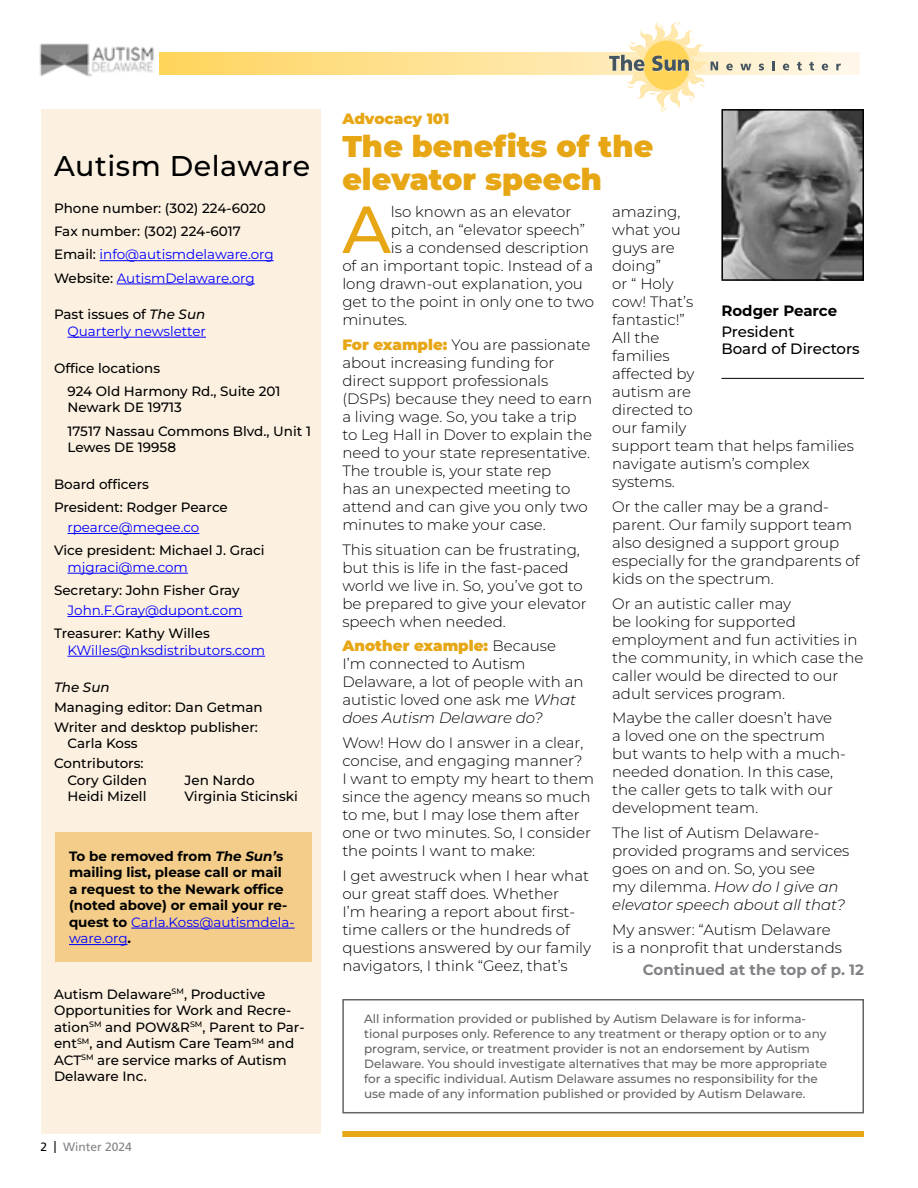
<style>
.page{position:relative;width:918px;height:1188px;background:#fff}
.page>*{position:absolute;margin:0;border:0;box-sizing:border-box;transform-origin:0 0}
.t1{font:500 66.45px "Montserrat";color:#e7a614}
.t2{font:900 30px/33px "Montserrat";color:#e7a614}
.Directory{font:500 28.5px "Montserrat";letter-spacing:.02em;color:#000}
.t3{font:300 15px/18px "Montserrat";color:#000}
.t4{font:500 15px/16.5px "Montserrat";color:#000}
.t5{font:700 15px "Montserrat";color:#808285}
.t6{font:700 15px "Montserrat";color:#000}
.t7{font:900 15px "Montserrat";color:#e7a614}
.Directory-2{font:500 13.5px/16.5px "Montserrat";color:#000}
.Directory-3{font:13.5px/16.5px "Montserrat";color:#00f;text-align:right}
.Directory-4{font:700 13.5px/16.5px "Montserrat";color:#000}
.Directory-5{font:italic 500 13.5px "Montserrat";color:#000}
.t8{font:500 12px/15px "Montserrat";color:#636466}
.t9{font:12px "Frutiger LT 55 Rm";color:#808285}
.s1{font-weight:500;color:#000}
.s2{font-weight:500;font-style:italic;color:#000}
.s3{font-weight:400;color:#00f}
.s4{font-style:italic}
.s5{color:#000}
.s6{font-weight:900;color:#e7a614}
</style>
<div class="page">
<svg style="left:159px;top:52px;width:701px;height:22px;background:#fee39b"></svg>
<svg style="left:609px;top:22px;width:109px;height:91px"></svg>
<svg style="left:726px;top:64px;width:7px;height:6px"></svg>
<svg style="left:740px;top:64px;width:11px;height:6px"></svg>
<svg style="left:759px;top:64px;width:5px;height:6px"></svg>
<svg style="left:772px;top:61px;width:2px;height:9px"></svg>
<svg style="left:783px;top:64px;width:6px;height:6px"></svg>
<svg style="left:797px;top:62px;width:5px;height:8px"></svg>
<svg style="left:809px;top:62px;width:5px;height:8px"></svg>
<svg style="left:822px;top:64px;width:6px;height:6px"></svg>
<svg style="left:836px;top:64px;width:5px;height:6px"></svg>
<div style="left:41px;top:109px;width:280px;height:1025px;background:#fcf1e1"></div>
<hr style="left:100px;top:260px;width:174px;height:1px;background:#00f">
<hr style="left:117px;top:284px;width:138px;height:1px;background:#00f">
<hr style="left:68px;top:337px;width:138px;height:1px;background:#00f">
<hr style="left:68px;top:533px;width:131px;height:1px;background:#00f">
<hr style="left:68px;top:573px;width:120px;height:1px;background:#00f">
<hr style="left:68px;top:616px;width:175px;height:1px;background:#00f">
<hr style="left:68px;top:656px;width:197px;height:1px;background:#00f">
<div style="left:56px;top:833px;width:256px;height:129px;background:#f3cd89"></div>
<hr style="left:131px;top:928px;width:164px;height:1px;background:#00f">
<hr style="left:69px;top:944px;width:59px;height:1px;background:#00f">
<div style="left:342px;top:1131px;width:522px;height:6px;background:#e7a614"></div>
<img style="left:724px;top:112px;width:137px;height:166px">
<div style="left:721px;top:109px;width:143px;height:172px;border:2px solid #000"></div>
<hr style="left:721px;top:378px;width:143px;height:1px;background:#000">
<img style="left:39px;top:43px;width:115px;height:34px">
<div style="left:342px;top:999px;width:522px;height:114px;border:2px solid #636466"></div>
<p class="Directory" style="left:54px;top:147px;width:258px">Autism Delaware</p>
<p class="Directory-2" style="left:54px;top:199px;width:213px">Phone number: (302) 224-6020</p>
<p class="Directory-2" style="left:54px;top:223px;width:189px">Fax number: (302) 224-6017</p>
<p class="Directory-3" style="left:54px;top:246px;width:221px"><span class="s1">Email:</span> info@autismdelaware.org</p>
<p class="Directory-3" style="left:54px;top:269px;width:202px"><span class="s1">Website:</span> AutismDelaware.org</p>
<p class="Directory-3" style="left:54px;top:306px;width:154px"><span class="s1">Past issues of</span> <span class="s2">The Sun<br></span>Quarterly newsletter</p>
<p class="Directory-2" style="left:54px;top:359px;width:108px">Office locations</p>
<p class="Directory-2" style="left:68px;top:382px;width:215px">924 Old Harmony Rd., Suite 201<br>Newark DE 19713</p>
<p class="Directory-2" style="left:68px;top:422px;width:245px">17517 Nassau Commons Blvd., Unit 1<br>Lewes DE 19958</p>
<p class="Directory-2" style="left:54px;top:475px;width:97px">Board officers</p>
<p class="Directory-2" style="left:54px;top:499px;width:175px">President: Rodger Pearce</p>
<p class="Directory-3" style="left:68px;top:519px;width:133px">rpearce@megee.co</p>
<p class="Directory-2" style="left:68px;top:542px;width:199px;text-indent:-14px">Vice president: Michael J. Graci <span class="s3">mjgraci@me.com</span></p>
<p class="Directory-2" style="left:54px;top:582px;width:187px">Secretary: John Fisher Gray</p>
<p class="Directory-3" style="left:68px;top:602px;width:177px">John.F.Gray@dupont.com</p>
<p class="Directory-3" style="left:68px;top:625px;width:199px;text-align:left;text-indent:-14px"><span class="s1">Treasurer: Kathy Willes<br></span>KWilles@nksdistributors.com</p>
<p class="Directory-5" style="left:54px;top:678px;width:57px">The Sun</p>
<p class="Directory-2" style="left:54px;top:698px;width:210px">Managing editor: Dan Getman</p>
<p class="Directory-2" style="left:68px;top:718px;width:192px;text-indent:-14px">Writer and desktop publisher:<br>Carla Koss</p>
<p class="Directory-2" style="left:54px;top:755px;width:95px;text-align:right">Contributors:<br>Cory Gilden</p>
<p class="Directory-2" style="left:185px;top:771px;width:72px">Jen Nardo</p>
<p class="Directory-2" style="left:68px;top:788px;width:80px">Heidi Mizell</p>
<p class="Directory-2" style="left:185px;top:788px;width:115px">Virginia Sticinski</p>
<p class="Directory-4" style="left:69px;top:847px;width:227px">To be removed from <span class="s4">The Sun’</span>s mailing list, please call or mail<br>a request to the Newark office (noted above) or email your re&shy;quest to <span class="s3">Carla.Koss@autismdela&shy;ware.org</span>.</p>
<p class="Directory-2" style="left:54px;top:985px;width:252px">Autism Delaware<sup>SM</sup>, Productive<br>Opportunities for Work and Recre&shy;ation<sup>SM</sup> and POW&amp;R<sup>SM</sup>, Parent to Par&shy;ent<sup>SM</sup>, and Autism Care Team<sup>SM</sup> and<br>ACT<sup>SM</sup> are service marks of Autism<br>Delaware Inc.</p>
<p class="t9" style="left:40px;top:1140px;width:93px"><span class="s5">2 |</span> Winter 2024</p>
<p class="t7" style="left:342px;top:108px;width:109px">Advocacy 101</p>
<p class="t2" style="left:342px;top:129px;width:313px">The benefits of the elevator speech</p>
<p class="t1" style="left:342px;top:185px;width:50px">A</p>
<p class="t3" style="left:391px;top:202px;width:182px">lso known as an elevator</p>
<p class="t3" style="left:391px;top:220px;width:196px">pitch, an “elevator speech”</p>
<p class="t3" style="left:391px;top:238px;width:200px">is a condensed description</p>
<p class="t3" style="left:342px;top:256px;width:252px">of an important topic. Instead of a</p>
<p class="t3" style="left:342px;top:274px;width:242px">long drawn-out explanation, you</p>
<p class="t3" style="left:342px;top:292px;width:253px">get to the point in only one to two</p>
<p class="t3" style="left:342px;top:310px;width:66px">minutes.</p>
<p class="t3" style="left:342px;top:335px;width:251px"><span class="s6">For example:</span> You are passionate about increasing funding for direct support professionals (DSPs) because they need to earn a living wage. So, you take a trip to Leg Hall in Dover to explain the need to your state representative.<br>The trouble is, your state rep<br>has an unexpected meeting to attend and can give you only two minutes to make your case.</p>
<p class="t3" style="left:342px;top:540px;width:246px">This situation can be frustrating, but this is life in the fast-paced world we live in. So, you’ve got to be prepared to give your elevator speech when needed.</p>
<p class="t3" style="left:342px;top:637px;width:243px"><span class="s6">Another example:</span> Because<br>I’m connected to Autism<br>Delaware, a lot of people with an autistic loved one ask me <span class="s4">What does Autism Delaware do?</span></p>
<p class="t3" style="left:342px;top:733px;width:253px">Wow! How do I answer in a clear, concise, and engaging manner?<br>I want to empty my heart to them since the agency means so much to me, but I may lose them after one or two minutes. So, I consider the points I want to make:</p>
<p class="t3" style="left:342px;top:866px;width:250px">I get awestruck when I hear what our great staff does. Whether<br>I’m hearing a report about first&shy;time callers or the hundreds of questions answered by our family navigators, I think “Geez, that’s</p>
<p class="t3" style="left:612px;top:202px;width:243px">amazing,<br>what you<br>guys are<br>doing”<br>or “ Holy<br>cow! That’s<br>fantastic!”<br>All the<br>families<br>affected by<br>autism are<br>directed to<br>our family<br>support team that helps families navigate autism’s complex systems.</p>
<p class="t3" style="left:612px;top:497px;width:249px">Or the caller may be a grand&shy;parent. Our family support team also designed a support group especially for the grandparents of kids on the spectrum.</p>
<p class="t3" style="left:612px;top:594px;width:253px">Or an autistic caller may<br>be looking for supported employment and fun activities in the community, in which case the caller would be directed to our adult services program.</p>
<p class="t3" style="left:612px;top:709px;width:235px">Maybe the caller doesn’t have<br>a loved one on the spectrum but wants to help with a much&shy;needed donation. In this case, the caller gets to talk with our development team.</p>
<p class="t3" style="left:612px;top:823px;width:239px">The list of Autism Delaware&shy;provided programs and services goes on and on. So, you see<br>my dilemma. <span class="s4">How do I give an elevator speech about all that?</span></p>
<p class="t3" style="left:612px;top:920px;width:231px">My answer: “Autism Delaware is a nonprofit that understands</p>
<p class="t6" style="left:721px;top:300px;width:117px">Rodger Pearce</p>
<p class="t4" style="left:721px;top:323px;width:140px">President<br>Board of Directors</p>
<p class="t5" style="left:643px;top:960px;width:223px">Continued at the top of p. 12</p>
<p class="t8" style="left:364px;top:1011px;width:465px">All information provided or published by Autism Delaware is for informa&shy;tional purposes only. Reference to any treatment or therapy option or to any program, service, or treatment provider is not an endorsement by Autism Delaware. You should investigate alternatives that may be more appropriate for a specific individual. Autism Delaware assumes no responsibility for the use made of any information published or provided by Autism Delaware.</p>
</div>
